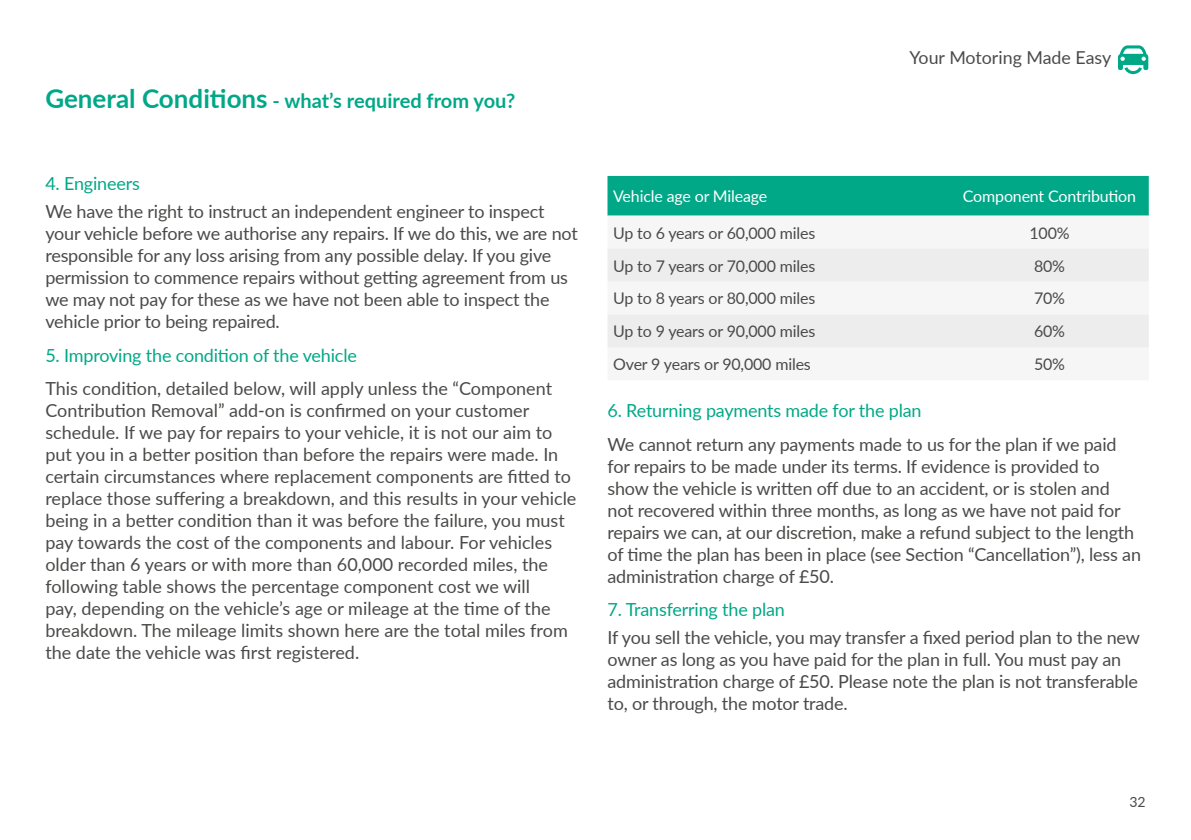
<style>
.page{position:relative;width:1191px;height:840px;background:#fff}
.page>*{position:absolute;margin:0;border:0;box-sizing:border-box;transform-origin:0 0}
.t1{font:700 20px "Lato";color:#00a887}
.t2{font:18px/22px "Lato";letter-spacing:-.01em;color:#4a4a49}
.t3{font:18px "Lato";letter-spacing:-.01em;color:#00a887}
.t4{font:17.8px "Lato";color:#4a4a49}
.t5{font:16px "Lato";letter-spacing:-.01em;color:#4a4a49}
.t6{font:16px "Lato";letter-spacing:-.01em;color:#fff}
.t7{font:14px "Lato";color:#4a4a49}
.s1{font-size:26px}
</style>
<div class="page">
<svg style="left:1118px;top:45px;width:30px;height:29px"></svg>
<div style="left:607px;top:176px;width:541px;height:39px;background:#00a887"></div>
<div style="left:607px;top:215px;width:541px;height:133px;background:#f6f6f6"></div>
<svg style="left:607px;top:248px;width:541px;height:99px;fill:#ededed"></svg>
<p class="t1" style="left:45px;top:86px;width:471px"><span class="s1">General Conditions</span> - what’s required from you?</p>
<p class="t3" style="left:45px;top:171px;width:96px">4. Engineers</p>
<p class="t2" style="left:45px;top:200px;width:534px">We have the right to instruct an independent engineer to inspect your vehicle before we authorise any repairs. If we do this, we are not responsible for any loss arising from any possible delay. If you give permission to commence repairs without getting agreement from us we may not pay for these as we have not been able to inspect the vehicle prior to being repaired.</p>
<p class="t3" style="left:45px;top:342px;width:313px">5. Improving the condition of the vehicle</p>
<p class="t2" style="left:45px;top:376px;width:532px">This condition, detailed below, will apply unless the “Component Contribution Removal” add-on is confirmed on your customer schedule. If we pay for repairs to your vehicle, it is not our aim to put you in a better position than before the repairs were made. In certain circumstances where replacement components are fitted to replace those suffering a breakdown, and this results in your vehicle being in a better condition than it was before the failure, you must pay towards the cost of the components and labour. For vehicles older than 6 years or with more than 60,000 recorded miles, the following table shows the percentage component cost we will<br>pay, depending on the vehicle’s age or mileage at the time of the breakdown. The mileage limits shown here are the total miles from the date the vehicle was first registered.</p>
<p class="t4" style="left:909px;top:45px;width:203px">Your Motoring Made Easy</p>
<p class="t6" style="left:613px;top:185px;width:156px">Vehicle age or Mileage</p>
<p class="t6" style="left:963px;top:185px;width:175px">Component Contribution</p>
<p class="t5" style="left:613px;top:221px;width:204px">Up to 6 years or 60,000 miles</p>
<p class="t5" style="left:1029px;top:221px;width:42px">100%</p>
<p class="t5" style="left:613px;top:254px;width:204px">Up to 7 years or 70,000 miles</p>
<p class="t5" style="left:1034px;top:254px;width:33px">80%</p>
<p class="t5" style="left:613px;top:287px;width:204px">Up to 8 years or 80,000 miles</p>
<p class="t5" style="left:1034px;top:287px;width:33px">70%</p>
<p class="t5" style="left:613px;top:320px;width:204px">Up to 9 years or 90,000 miles</p>
<p class="t5" style="left:1034px;top:320px;width:33px">60%</p>
<p class="t5" style="left:613px;top:353px;width:199px">Over 9 years or 90,000 miles</p>
<p class="t5" style="left:1034px;top:353px;width:33px">50%</p>
<p class="t3" style="left:607px;top:398px;width:315px">6. Returning payments made for the plan</p>
<p class="t2" style="left:607px;top:432px;width:535px">We cannot return any payments made to us for the plan if we paid for repairs to be made under its terms. If evidence is provided to show the vehicle is written off due to an accident, or is stolen and<br>not recovered within three months, as long as we have not paid for repairs we can, at our discretion, make a refund subject to the length of time the plan has been in place (see Section “Cancellation”), less an administration charge of £50.</p>
<p class="t3" style="left:607px;top:596px;width:179px">7. Transferring the plan</p>
<p class="t2" style="left:607px;top:625px;width:534px">If you sell the vehicle, you may transfer a fixed period plan to the new owner as long as you have paid for the plan in full. You must pay an administration charge of £50. Please note the plan is not transferable to, or through, the motor trade.</p>
<p class="t7" style="left:1129px;top:791px;width:18px">32</p>
</div>
